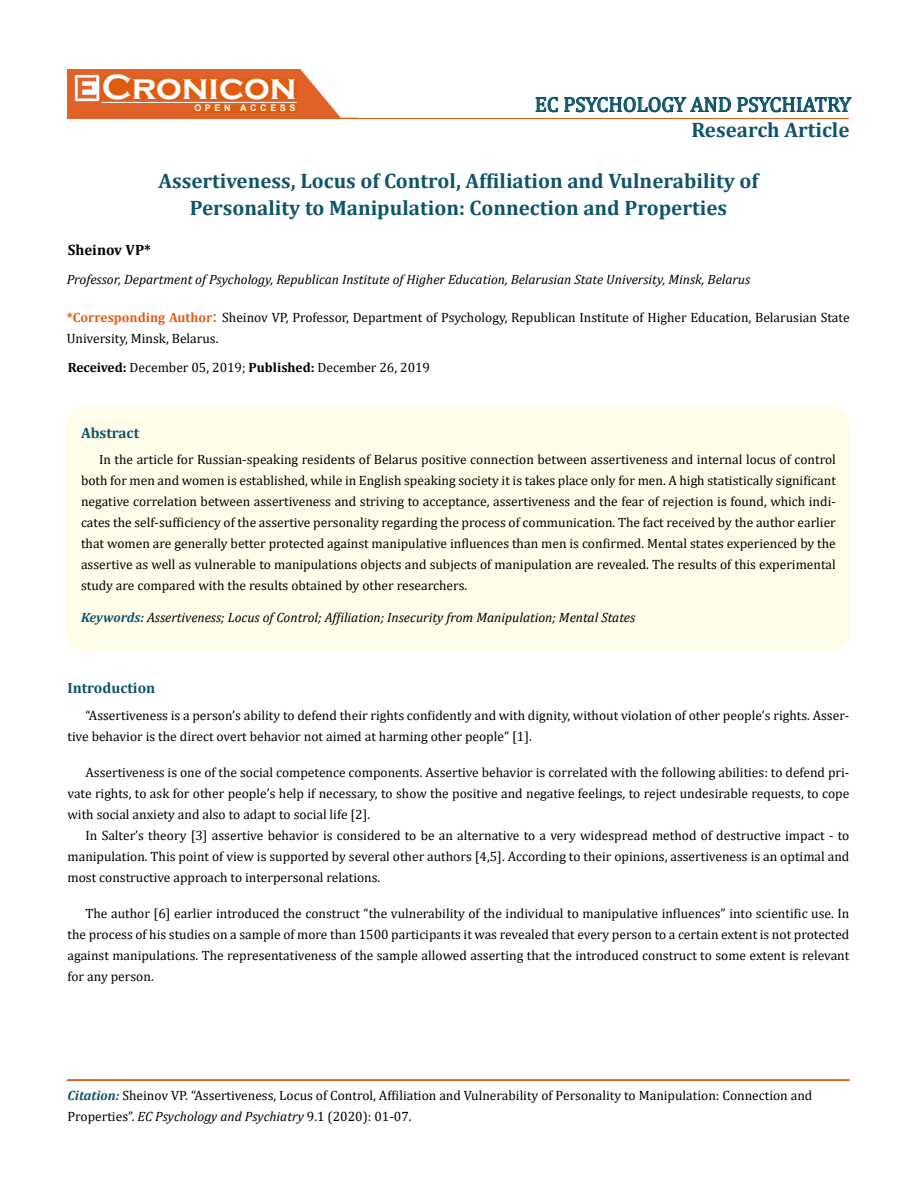
<style>
.page{position:relative;width:917px;height:1190px;background:#fff}
.page>*{position:absolute;margin:0;border:0;box-sizing:border-box;transform-origin:0 0}
.t1{font:700 36px "Copperplate Gothic";color:#fff}
.t2{font:700 21px/27px "Cambria";color:#0e546a;text-align:center}
.t3{font:21px "Cambria";color:#0e546a}
.t4{font:700 15px "Cambria";color:#0e546a}
.t5{font:700 15px "Cambria";color:#000}
.t6{font:13.5px/21px "Cambria";color:#000;text-align:justify}
.t7{font:italic 13.5px "Cambria";color:#000}
.t8{font:700 9px "Arial";letter-spacing:.4em;color:#fff}
.s1{font-weight:700;color:#e05d1a}
.s2{font-size:18px;color:#e05d1a}
.s3{font-weight:700}
.s4{font-weight:700;color:#0e546a}
.s5{font-weight:700;font-style:italic;color:#0e546a}
.s6{font-style:italic}
</style>
<div class="page">
<div style="left:67px;top:70px;width:290px;height:49px;background:#e06228"></div>
<svg style="left:300px;top:69px;width:58px;height:49px"></svg>
<img style="left:75px;top:75px;width:24px;height:26px">
<div style="left:102px;top:79px;width:195px;height:21px;background:#df5d11"></div>
<div style="left:194px;top:105px;width:103px;height:7px;background:#df5d11"></div>
<svg style="left:535px;top:97px;width:23px;height:15px"></svg>
<svg style="left:564px;top:97px;width:287px;height:15px"></svg>
<hr style="left:102px;top:102px;width:194px;height:1px;background:#fff">
<hr style="left:279px;top:118px;width:569px;height:1px;background:#e05d1a">
<hr style="left:67px;top:1080px;width:782px;height:1px;background:#e05d1a">
<div style="left:67px;top:1079px;width:782px;height:1px;border:1px solid #e05d1a"></div>
<div style="left:67px;top:406px;width:782px;height:245px;background:#fffde9;border-radius:18px"></div>
<h1 class="t1" style="left:102px;top:68px;width:196px">Cronicon</h1>
<p class="t8" style="left:194px;top:102px;width:103px">OPEN ACCESS</p>
<h2 class="t3" style="left:535px;top:92px;width:318px">EC PSYCHOLOGY AND PSYCHIATRY</h2>
<h2 class="t2" style="left:691px;top:116px;width:160px">Research Article</h2>
<h2 class="t2" style="left:158px;top:166px;width:601px">Assertiveness, Locus of Control, Affiliation and Vulnerability of<br>Personality to Manipulation: Connection and Properties</h2>
<p class="t5" style="left:68px;top:239px;width:85px">Sheinov VP*</p>
<p class="t7" style="left:67px;top:269px;width:685px">Professor, Department of Psychology, Republican Institute of Higher Education, Belarusian State University, Minsk, Belarus</p>
<p class="t6" style="left:67px;top:306px;width:784px"><span class="s1">*Corresponding Author</span><span class="s2">:</span> Sheinov VP, Professor, Department of Psychology, Republican Institute of Higher Education, Belarusian State<br>University, Minsk, Belarus.</p>
<p class="t6" style="left:68px;top:356px;width:364px"><span class="s3">Received:</span> December 05, 2019; <span class="s3">Published:</span> December 26, 2019</p>
<p class="t4" style="left:81px;top:422px;width:60px">Abstract</p>
<p class="t6" style="left:81px;top:448px;width:756px;text-indent:18px">In the article for Russian-speaking residents of Belarus positive connection between assertiveness and internal locus of control both for men and women is established, while in English speaking society it is takes place only for men. A high statistically significant negative correlation between assertiveness and striving to acceptance, assertiveness and the fear of rejection is found, which indi&shy;cates the self-sufficiency of the assertive personality regarding the process of communication. The fact received by the author earlier that women are generally better protected against manipulative influences than men is confirmed. Mental states experienced by the assertive as well as vulnerable to manipulations objects and subjects of manipulation are revealed. The results of this experimental study are compared with the results obtained by other researchers.</p>
<p class="t7" style="left:81px;top:608px;width:555px"><span class="s4">Keywords:</span> Assertiveness; Locus of Control; Affiliation; Insecurity from Manipulation; Mental States</p>
<p class="t4" style="left:67px;top:677px;width:89px">Introduction</p>
<p class="t6" style="left:67px;top:704px;width:783px;text-indent:18px">“Assertiveness is a person’s ability to defend their rights confidently and with dignity, without violation of other people’s rights. Asser&shy;tive behavior is the direct overt behavior not aimed at harming other people” [1].</p>
<p class="t6" style="left:67px;top:761px;width:783px;text-indent:18px">Assertiveness is one of the social competence components. Assertive behavior is correlated with the following abilities: to defend pri&shy;vate rights, to ask for other people’s help if necessary, to show the positive and negative feelings, to reject undesirable requests, to cope with social anxiety and also to adapt to social life [2].</p>
<p class="t6" style="left:67px;top:824px;width:783px;text-indent:18px">In Salter’s theory [3] assertive behavior is considered to be an alternative to a very widespread method of destructive impact - to manipulation. This point of view is supported by several other authors [4,5]. According to their opinions, assertiveness is an optimal and most constructive approach to interpersonal relations.</p>
<p class="t6" style="left:67px;top:902px;width:783px;text-indent:18px">The author [6] earlier introduced the construct “the vulnerability of the individual to manipulative influences” into scientific use. In the process of his studies on a sample of more than 1500 participants it was revealed that every person to a certain extent is not protected against manipulations. The representativeness of the sample allowed asserting that the introduced construct to some extent is relevant for any person.</p>
<p class="t6" style="left:67px;top:1084px;width:746px"><span class="s5">Citation:</span> Sheinov VP. “Assertiveness, Locus of Control, Affiliation and Vulnerability of Personality to Manipulation: Connection and<br>Properties”. <span class="s6">EC Psychology and Psychiatry</span> 9.1 (2020): 01-07.</p>
</div>
